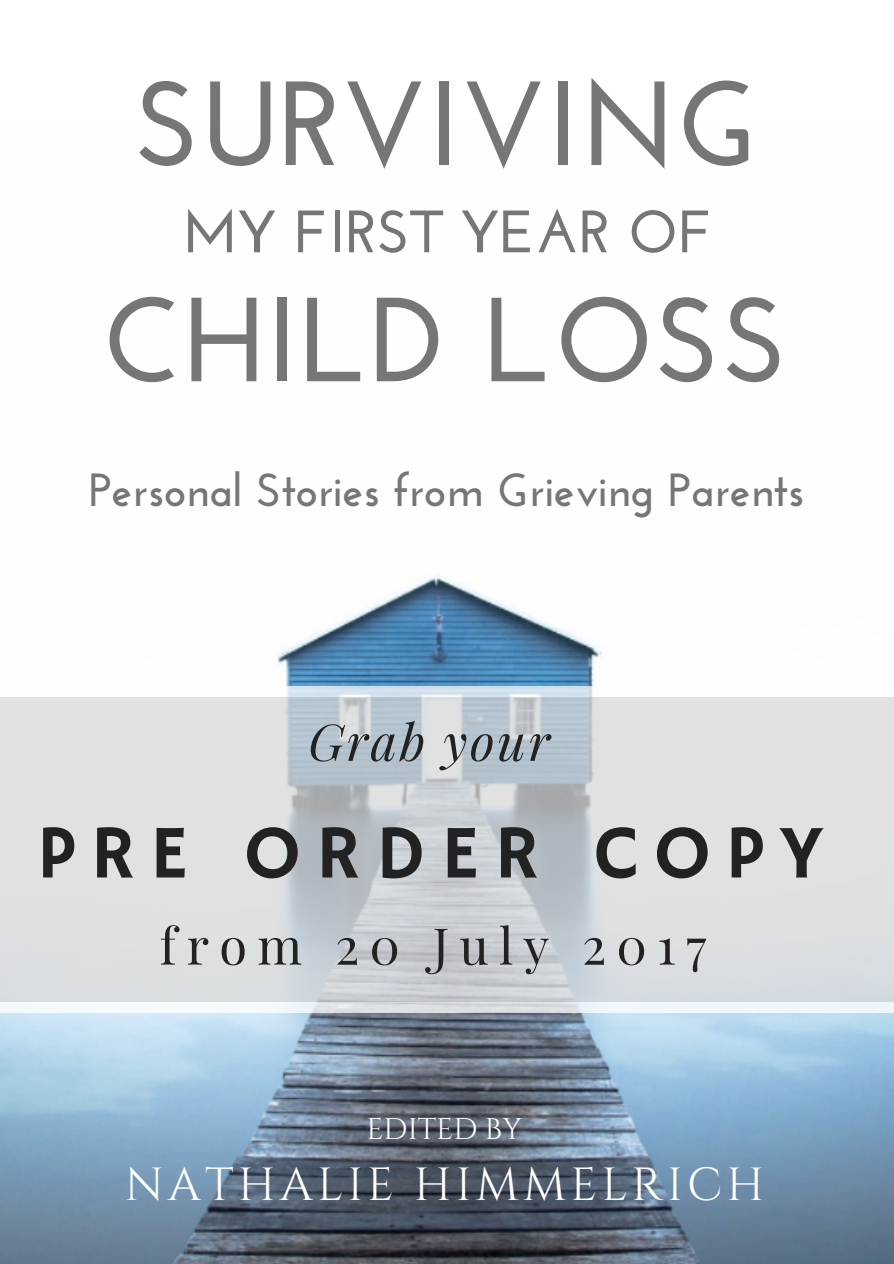
<style>
.page{position:relative;width:894px;height:1264px;background:#fff}
.page>*{position:absolute;margin:0;border:0;box-sizing:border-box;transform-origin:0 0}
.t1{font:700 119.25px "Josefin Sans";color:#767676}
.t2{font:75.97px "Hammersmith One";letter-spacing:.2em;color:#222}
.t3{font:700 59.62px "Josefin Sans";color:#767676}
.t4{font:50.62px "Playfair Display";letter-spacing:.2em;color:#222}
.t5{font:italic 50.62px "Playfair Display";letter-spacing:.05em;color:#222}
.t6{font:700 46.35px "Josefin Sans";color:#767676}
.t7{font:46.35px "Cinzel";letter-spacing:.09em;color:#fff}
.t8{font:29.78px "Cinzel";color:#fff}
</style>
<div class="page">
<img style="left:0;top:575px;width:893px;height:688px">
<svg style="left:0;top:697px;width:893px;height:305px;background:#d4d8da"></svg>
<svg style="left:0;top:1002px;width:893px;height:10px;fill:#eff6fc"></svg>
<svg style="left:0;top:686px;width:893px;height:11px"></svg>
<h1 class="t1" style="left:134px;top:75px;width:626px">SURVIVING</h1>
<p class="t3" style="left:182px;top:207px;width:532px">MY FIRST YEAR OF</p>
<h1 class="t1" style="left:102px;top:292px;width:687px">CHILD LOSS</h1>
<p class="t6" style="left:89px;top:471px;width:716px">Personal Stories from Grieving Parents</p>
<p class="t5" style="left:308px;top:706px;width:243px">Grab your</p>
<h2 class="t2" style="left:37px;top:809px;width:787px">PRE ORDER COPY</h2>
<p class="t4" style="left:159px;top:909px;width:548px">from 20 July 2017</p>
<p class="t8" style="left:366px;top:1109px;width:157px">EDITED BY</p>
<p class="t7" style="left:125px;top:1154px;width:640px">NATHALIE HIMMELRICH</p>
</div>
